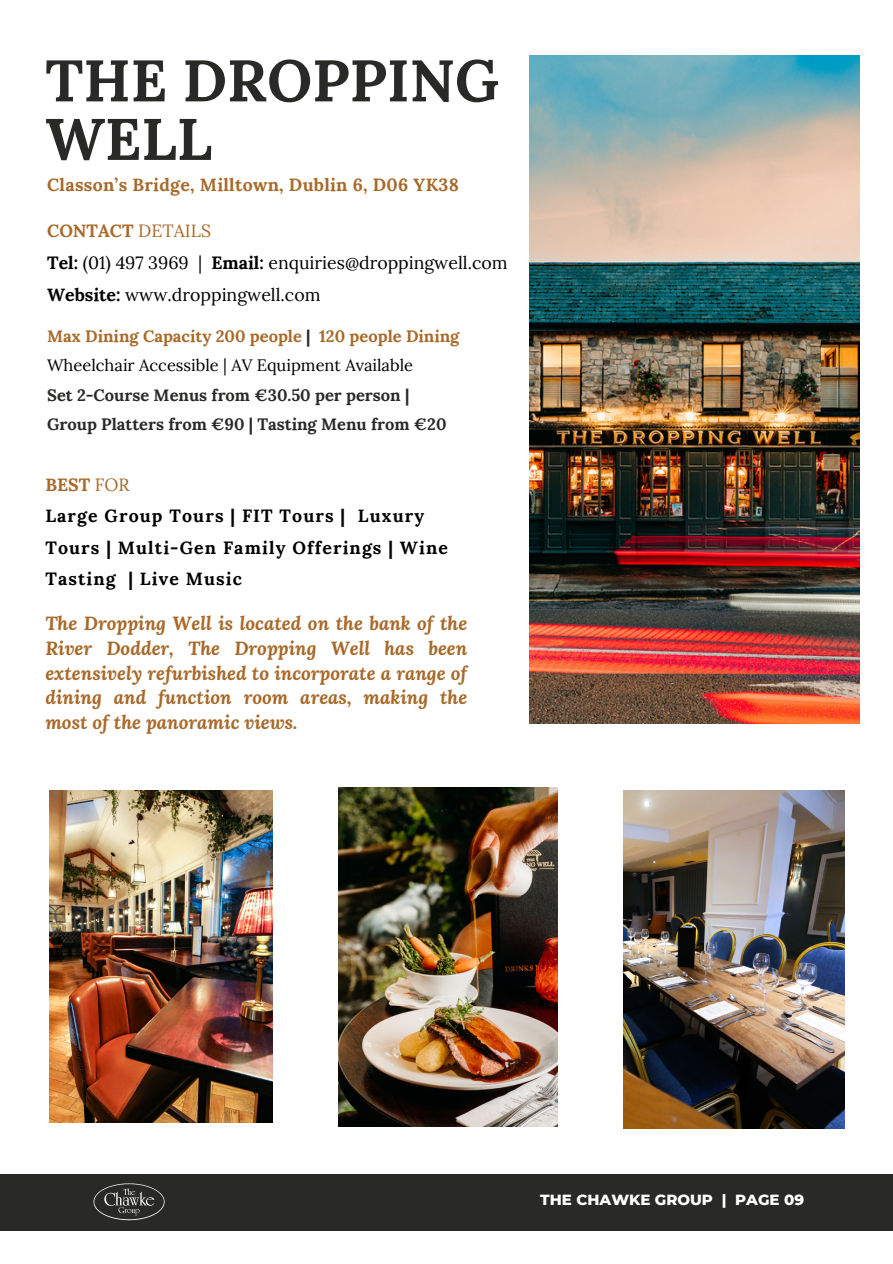
<style>
.page{position:relative;width:893px;height:1264px;background:#fff}
.page>*{position:absolute;margin:0;border:0;box-sizing:border-box;transform-origin:0 0}
.t1{font:700 58.5px/58.5px "Lora";color:#292928}
.t2{font:italic 700 18.9px/24.8px "Lora";color:#a86929;text-align:justify}
.t3{font:700 17.7px/31.5px "Lora";letter-spacing:.065em;color:#000}
.t4{font:17.7px/31.8px "Lora";color:#000}
.t5{font:700 17.7px "Lora";letter-spacing:.015em;color:#a86929}
.t6{font:700 16.5px/29.2px "Lora";color:#a86929}
.t7{font:700 16.5px/29.2px "Lora";color:#292928}
.t8{font:800 15px "Montserrat";color:#fff}
.s1{font-weight:700;color:#a86929}
.s2{color:#a86929}
.s3{font-weight:700}
.s4{color:#292928}
.s5{font-weight:400;color:#000}
.s6{font-weight:400;color:#a86929}
</style>
<div class="page">
<img style="left:49px;top:790px;width:223px;height:332px">
<img style="left:529px;top:55px;width:330px;height:669px">
<img style="left:338px;top:787px;width:220px;height:339px">
<img style="left:623px;top:790px;width:221px;height:338px">
<div style="left:0;top:1174px;width:892px;height:56px;background:#292928"></div>
<img style="left:93px;top:1183px;width:72px;height:38px">
<h1 class="t1" style="left:45px;top:51px;width:455px">THE DROPPING<br>WELL</h1>
<p class="t5" style="left:47px;top:173px;width:413px">Classon’s Bridge, Milltown, Dublin 6, D06 YK38</p>
<p class="t4" style="left:47px;top:215px;width:462px"><span class="s1">CONTACT</span> <span class="s2">DETAILS<br></span><span class="s3">Tel:</span> (01) 497 3969 | <span class="s3">Email:</span> enquiries@droppingwell.com<br><span class="s3">Website:</span> www.droppingwell.com</p>
<p class="t6" style="left:47px;top:321px;width:414px">Max Dining Capacity 200 people <span class="s4">|</span> 120 people Dining<br><span class="s5">Wheelchair Accessible | AV Equipment Available</span></p>
<p class="t7" style="left:47px;top:380px;width:401px">Set 2-Course Menus from €30.50 per person |<br>Group Platters from €90 | Tasting Menu from €20</p>
<p class="t3" style="left:45px;top:468px;width:404px"><span class="s2">BEST</span> <span class="s6">FOR<br></span>Large Group Tours | FIT Tours | Luxury<br>Tours | Multi-Gen Family Offerings | Wine<br>Tasting | Live Music</p>
<p class="t2" style="left:45px;top:610px;width:423px">The Dropping Well is located on the bank of the River Dodder, The Dropping Well has been extensively refurbished to incorporate a range of dining and function room areas, making the most of the panoramic views.</p>
<p class="t8" style="left:540px;top:1190px;width:265px">THE CHAWKE GROUP | PAGE 09</p>
</div>
